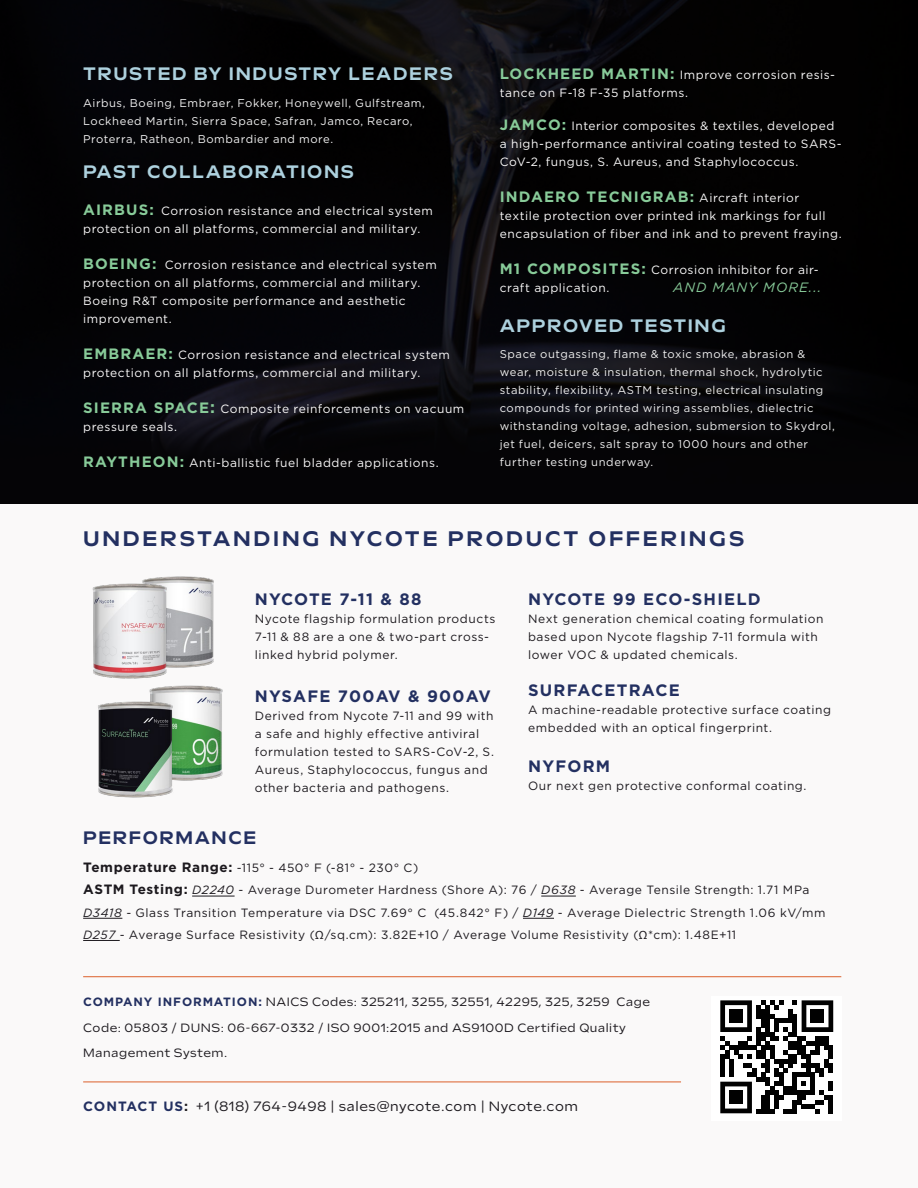
<style>
.page{position:relative;width:918px;height:1188px;background:#fff}
.page>*{position:absolute;margin:0;border:0;box-sizing:border-box;transform-origin:0 0}
.t1{font:700 21px "Sculpin";letter-spacing:.13em;color:#233061}
.t2{font:700 18px "Sculpin";letter-spacing:.09em;color:#add1de}
.t3{font:700 18px "Sculpin";letter-spacing:.09em;color:#233061}
.t4{font:700 16.5px "Gotham";letter-spacing:.075em;color:#233061}
.t5{font:700 15px "Gotham";letter-spacing:.075em;color:#88cb99}
.t6{font:13.5px "Sculpin";letter-spacing:.04em;color:#1c191e}
.t7{font:italic 13.5px "Gotham";letter-spacing:.075em;color:#88cb99}
.t8{font:12px/18px "Gotham";letter-spacing:.045em;color:#faf9f9}
.t9{font:12px/18px "Gotham";letter-spacing:.045em;color:#1c191e}
.t10{font:12px/25.5px "Sculpin";letter-spacing:.04em;color:#1c191e}
.t11{font:11.25px/18px "Gotham";letter-spacing:.05em;color:#f1f1f1}
.s1{font-weight:700;font-size:15px;color:#88cb99}
.s2{font-weight:700;font-size:16.5px;color:#88cb99}
.s3{font-weight:400;font-size:12px;color:#faf9f9}
.s4{font-weight:700;font-size:13.5px}
.s5{font-style:italic}
.s6{font-family:"Myriad Pro"}
.s7{font-family:"Gotham";font-weight:700;color:#233061}
.s8{font-family:"Gotham";font-weight:700}
</style>
<div class="page">
<div style="left:0;top:468px;width:918px;height:720px;background:#faf9f9"></div>
<svg style="left:0;top:0;width:918px;height:504px;background:#050407"></svg>
<img style="left:142px;top:576px;width:72px;height:92px">
<div style="left:711px;top:996px;width:130px;height:124px;background:#fff"></div>
<svg style="left:720px;top:1000px;width:113px;height:113px"></svg>
<div style="left:729px;top:1009px;width:14px;height:14px;background:#010101"></div>
<div style="left:811px;top:1009px;width:13px;height:14px;background:#010101"></div>
<div style="left:729px;top:1091px;width:14px;height:13px;background:#010101"></div>
<img style="left:149px;top:685px;width:74px;height:96px">
<hr style="left:192px;top:896px;width:43px;height:1px;background:#1c191e">
<hr style="left:541px;top:896px;width:35px;height:1px;background:#1c191e">
<hr style="left:83px;top:918px;width:39px;height:1px;background:#1c191e">
<hr style="left:523px;top:918px;width:31px;height:1px;background:#1c191e">
<hr style="left:83px;top:940px;width:37px;height:1px;background:#1c191e">
<hr style="left:83px;top:1082px;width:598px;height:1px;background:#dc602b">
<hr style="left:83px;top:976px;width:758px;height:1px;background:#dc602b">
<img style="left:92px;top:582px;width:83px;height:97px">
<img style="left:98px;top:700px;width:77px;height:98px">
<h2 class="t2" style="left:83px;top:64px;width:371px">TRUSTED BY INDUSTRY LEADERS</h2>
<p class="t11" style="left:83px;top:94px;width:343px">Airbus, Boeing, Embraer, Fokker, Honeywell, Gulfstream,<br>Lockheed Martin, Sierra Space, Safran, Jamco, Recaro,<br>Proterra, Ratheon, Bombardier and more.</p>
<h2 class="t2" style="left:83px;top:162px;width:272px">PAST COLLABORATIONS</h2>
<p class="t8" style="left:83px;top:202px;width:351px"><span class="s1">AIRBUS:</span> Corrosion resistance and electrical system protection on all platforms, commercial and military.</p>
<p class="t8" style="left:83px;top:256px;width:355px"><span class="s1">BOEING:</span> Corrosion resistance and electrical system protection on all platforms, commercial and military.<br>Boeing R&amp;T composite performance and aesthetic improvement.</p>
<p class="t8" style="left:83px;top:346px;width:368px"><span class="s1">EMBRAER:</span> Corrosion resistance and electrical system protection on all platforms, commercial and military.</p>
<p class="t8" style="left:83px;top:400px;width:383px"><span class="s1">SIERRA SPACE</span><span class="s2">:</span> Composite reinforcements on vacuum pressure seals.</p>
<p class="t8" style="left:83px;top:454px;width:357px"><span class="s1">RAYTHEON:</span> Anti-ballistic fuel bladder applications.</p>
<p class="t8" style="left:500px;top:66px;width:337px"><span class="s1">LOCKHEED MARTIN:</span> Improve corrosion resis&shy;tance on F-18 F-35 platforms.</p>
<p class="t8" style="left:500px;top:117px;width:343px"><span class="s1">JAMCO:</span> Interior composites &amp; textiles, developed a high-performance antiviral coating tested to SARS-<br>CoV-2, fungus, S. Aureus, and Staphylococcus.</p>
<p class="t5" style="left:500px;top:188px;width:301px">INDAERO TECNIGRAB: <span class="s3">Aircraft interior</span></p>
<p class="t8" style="left:500px;top:207px;width:343px">textile protection over printed ink markings for full encapsulation of fiber and ink and to prevent fraying.</p>
<p class="t8" style="left:500px;top:261px;width:321px"><span class="s1">M1 COMPOSITES:</span> Corrosion inhibitor for air&shy;craft application.</p>
<p class="t7" style="left:673px;top:280px;width:150px">AND MANY MORE...</p>
<h2 class="t2" style="left:500px;top:315px;width:228px">APPROVED TESTING</h2>
<p class="t11" style="left:500px;top:345px;width:337px">Space outgassing, flame &amp; toxic smoke, abrasion &amp; wear, moisture &amp; insulation, thermal shock, hydrolytic stability, flexibility, ASTM testing, electrical insulating compounds for printed wiring assemblies, dielectric withstanding voltage, adhesion, submersion to Skydrol, jet fuel, deicers, salt spray to 1000 hours and other further testing underway.</p>
<h1 class="t1" style="left:83px;top:526px;width:663px">UNDERSTANDING NYCOTE PRODUCT OFFERINGS</h1>
<h3 class="t4" style="left:255px;top:589px;width:168px">NYCOTE 7-11 &amp; 88</h3>
<p class="t9" style="left:255px;top:609px;width:242px">Nycote flagship formulation products<br>7-11 &amp; 88 are a one &amp; two-part cross&shy;linked hybrid polymer.</p>
<h3 class="t4" style="left:255px;top:687px;width:237px">NYSAFE 700AV &amp; 900AV</h3>
<p class="t9" style="left:255px;top:707px;width:241px">Derived from Nycote 7-11 and 99 with a safe and highly effective antiviral formulation tested to SARS-CoV-2, S.<br>Aureus, Staphylococcus, fungus and other bacteria and pathogens.</p>
<h3 class="t4" style="left:528px;top:589px;width:234px">NYCOTE 99 ECO-SHIELD</h3>
<p class="t9" style="left:528px;top:609px;width:297px">Next generation chemical coating formulation based upon Nycote flagship 7-11 formula with lower VOC &amp; updated chemicals.</p>
<h3 class="t4" style="left:528px;top:681px;width:153px">SURFACETRACE</h3>
<p class="t9" style="left:528px;top:700px;width:304px">A machine-readable protective surface coating embedded with an optical fingerprint.</p>
<h3 class="t4" style="left:528px;top:756px;width:84px">NYFORM</h3>
<p class="t9" style="left:528px;top:776px;width:280px">Our next gen protective conformal coating.</p>
<h2 class="t3" style="left:83px;top:827px;width:175px">PERFORMANCE</h2>
<p class="t9" style="left:83px;top:857px;width:744px;line-height:22.2px"><span class="s4">Temperature Range:</span> -115° - 450° F (-81° - 230° C)<br><span class="s4">ASTM Testing:</span> <span class="s5">D2240</span> - Average Durometer Hardness (Shore A): 76 / <span class="s5">D638</span> - Average Tensile Strength: 1.71 MPa <span class="s5">D3418</span> - Glass Transition Temperature via DSC 7.69° C (45.842° F) / <span class="s5">D149</span> - Average Dielectric Strength 1.06 kV/mm <span class="s5">D257</span> - Average Surface Resistivity (<span class="s6">Ω</span>/sq.cm): 3.82E+10 / Average Volume Resistivity (<span class="s6">Ω</span>*cm): 1.48E+11</p>
<p class="t10" style="left:83px;top:989px;width:568px"><span class="s7">COMPANY INFORMATION:</span> NAICS Codes: 325211, 3255, 32551, 42295, 325, 3259 Cage<br>Code: 05803 / DUNS: 06-667-0332 / ISO 9001:2015 and AS9100D Certified Quality<br>Management System.</p>
<p class="t6" style="left:83px;top:1098px;width:496px"><span class="s7">CONTACT US</span><span class="s8">:</span> +1 (818) 764-9498 | sales@nycote.com | Nycote.com</p>
</div>
